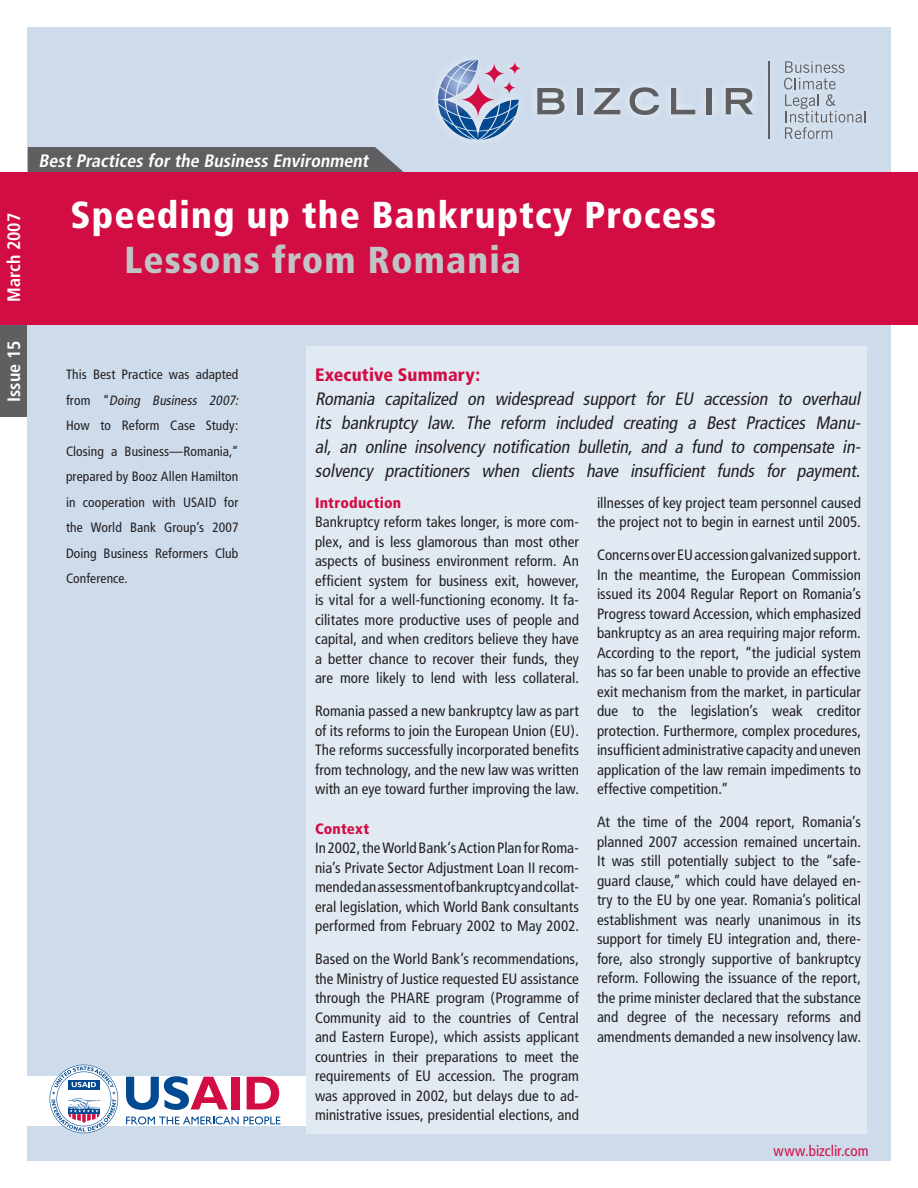
<style>
.page{position:relative;width:918px;height:1188px;background:#fff}
.page>*{position:absolute;margin:0;border:0;box-sizing:border-box;transform-origin:0 0}
.t1{font:900 condensed 37.5px "Frutiger";letter-spacing:.03em;color:#fff}
.t2{font:900 condensed 37.5px "Frutiger";letter-spacing:.03em;color:#c2c3c6}
.t3{font:italic condensed 18px/24px "Frutiger";color:#231f20;text-align:justify}
.t4{font:italic 700 condensed 18px "Frutiger";color:#fff}
.t5{font:900 condensed 18px "Frutiger";letter-spacing:.01em;color:#d20d44}
.t6{font:700 condensed 18px "Frutiger";color:#fff}
.t7{font:condensed 15px/19.5px "Frutiger";letter-spacing:.005em;color:#231f20;text-align:justify}
.t8{font:900 condensed 15px "Frutiger";letter-spacing:.015em;color:#d20d44}
.t9{font:condensed 15px "Frutiger";color:#d20d44}
.t10{font:condensed 13.5px/25.5px "Frutiger";letter-spacing:.01em;color:#231f20}
.s1{font-style:italic}
</style>
<div class="page">
<div style="left:27px;top:27px;width:864px;height:1134px;background:#cddbeb"></div>
<div style="left:28px;top:147px;width:376px;height:25px;background:#5f5f62"></div>
<div style="left:0;top:172px;width:918px;height:154px;background:#d20d44"></div>
<svg style="left:537px;top:88px;width:28px;height:26px"></svg>
<div style="left:577px;top:88px;width:5px;height:26px;background:#5f5f62"></div>
<svg style="left:594px;top:88px;width:26px;height:26px"></svg>
<svg style="left:630px;top:87px;width:29px;height:28px"></svg>
<svg style="left:671px;top:88px;width:24px;height:26px"></svg>
<div style="left:707px;top:88px;width:5px;height:26px;background:#5f5f62"></div>
<svg style="left:726px;top:88px;width:27px;height:26px"></svg>
<svg style="left:784px;top:61px;width:82px;height:78px"></svg>
<svg style="left:438px;top:59px;width:81px;height:81px"></svg>
<hr style="left:768px;top:61px;width:2px;height:78px;background:#5f5f62">
<div style="left:0;top:326px;width:27px;height:91px;background:#5f5f62"></div>
<div style="left:306px;top:347px;width:561px;height:787px;background:#e1eaf3"></div>
<div style="left:23px;top:1076px;width:283px;height:49px;background:#fff"></div>
<svg style="left:126px;top:1076px;width:102px;height:34px"></svg>
<div style="left:231px;top:1077px;width:9px;height:32px;background:#d20d44"></div>
<svg style="left:247px;top:1077px;width:32px;height:32px"></svg>
<svg style="left:126px;top:1116px;width:154px;height:8px"></svg>
<svg style="left:50px;top:1065px;width:68px;height:68px"></svg>
<p class="t6" style="left:3px;top:302px;width:90px;rotate:-90deg">March 2007</p>
<p class="t6" style="left:3px;top:402px;width:63px;rotate:-90deg">Issue 15</p>
<p class="t4" style="left:38px;top:150px;width:335px">BestPractices forthe Business Environment</p>
<h1 class="t1" style="left:70px;top:192px;width:647px">Speeding up the Bankruptcy Process</h1>
<h1 class="t2" style="left:124px;top:237px;width:398px">Lessons from Romania</h1>
<p class="t10" style="left:66px;top:362px;width:177px">This Best Practice was adapted f r o m “ <span class="s1">Doing Business 2007:<br></span>How to Reform Case Study:<br>Closing a Business—Romania,” prepared by Booz Allen Hamilton in cooperation with USAID for the World Bank Group’s 2007<br>Doing Business Reformers Club<br>Conference.</p>
<p class="t5" style="left:315px;top:364px;width:167px">Executive Summary:</p>
<p class="t3" style="left:315px;top:387px;width:550px">Romania capitalized on widespread support for EU accession to overhaul its bankruptcy law. The reform included creating a Best Practices Manu&shy;al, an online insolvency notification bulletin, and a fund to compensate in&shy;solvency practitioners when clients have insufficient funds for payment.</p>
<p class="t8" style="left:315px;top:494px;width:88px">Introduction</p>
<p class="t7" style="left:315px;top:512px;width:266px">Bankruptcy reform takes longer, is more com&shy;plex, and is less glamorous than most other aspects of business environment reform. An efficient system for business exit, however, is vital for a well-functioning economy. It fa&shy;cilitates more productive uses of people and capital, and when creditors believe they have a better chance to recover their funds, they are more likely to lend with less collateral.</p>
<p class="t7" style="left:315px;top:701px;width:266px">Romania passed a new bankruptcy law as part of its reforms to join the European Union (EU).<br>The reforms successfully incorporated benefits from technology, and the new law was written with an eye toward further improving the law.</p>
<p class="t8" style="left:315px;top:820px;width:56px">Context</p>
<p class="t7" style="left:315px;top:839px;width:265px">In 2002, the World Bank’s Action Plan for Roma&shy;nia’s Private Sector Adjustment Loan II recom&shy;mended an assessment of bankruptcy and collat&shy;eral legislation, which World Bank consultants performed from February 2002 to May 2002.</p>
<p class="t7" style="left:315px;top:950px;width:265px">Based on the World Bank’s recommendations, the Ministry of Justice requested EU assistance through the PHARE program (Programme of Community aid to the countries of Central and Eastern Europe), which assists applicant countries in their preparations to meet the requirements of EU accession. The program was approved in 2002, but delays due to ad&shy;ministrative issues, presidential elections, and</p>
<p class="t7" style="left:597px;top:493px;width:265px">illnesses of key project team personnel caused the project not to begin in earnest until 2005.</p>
<p class="t7" style="left:597px;top:545px;width:266px">Concerns over EU accession galvanized support.<br>In the meantime, the European Commission issued its 2004 Regular Report on Romania’s Progress toward Accession, which emphasized bankruptcy as an area requiring major reform.<br>According to the report, “the judicial system has so far been unable to provide an effective exit mechanism from the market, in particular due to the legislation’s weak creditor protection. Furthermore, complex procedures, insufficient administrative capacity and uneven application of the law remain impediments to effective competition.”</p>
<p class="t7" style="left:597px;top:812px;width:266px">At the time of the 2004 report, Romania’s planned 2007 accession remained uncertain.<br>It was still potentially subject to the “safe&shy;guard clause,” which could have delayed en&shy;try to the EU by one year. Romania’s political establishment was nearly unanimous in its support for timely EU integration and, there&shy;fore, also strongly supportive of bankruptcy reform. Following the issuance of the report, the prime minister declared that the substance and degree of the necessary reforms and amendments demanded a new insolvency law.</p>
<p class="t9" style="left:774px;top:1142px;width:97px">www.bizclir.com</p>
</div>
